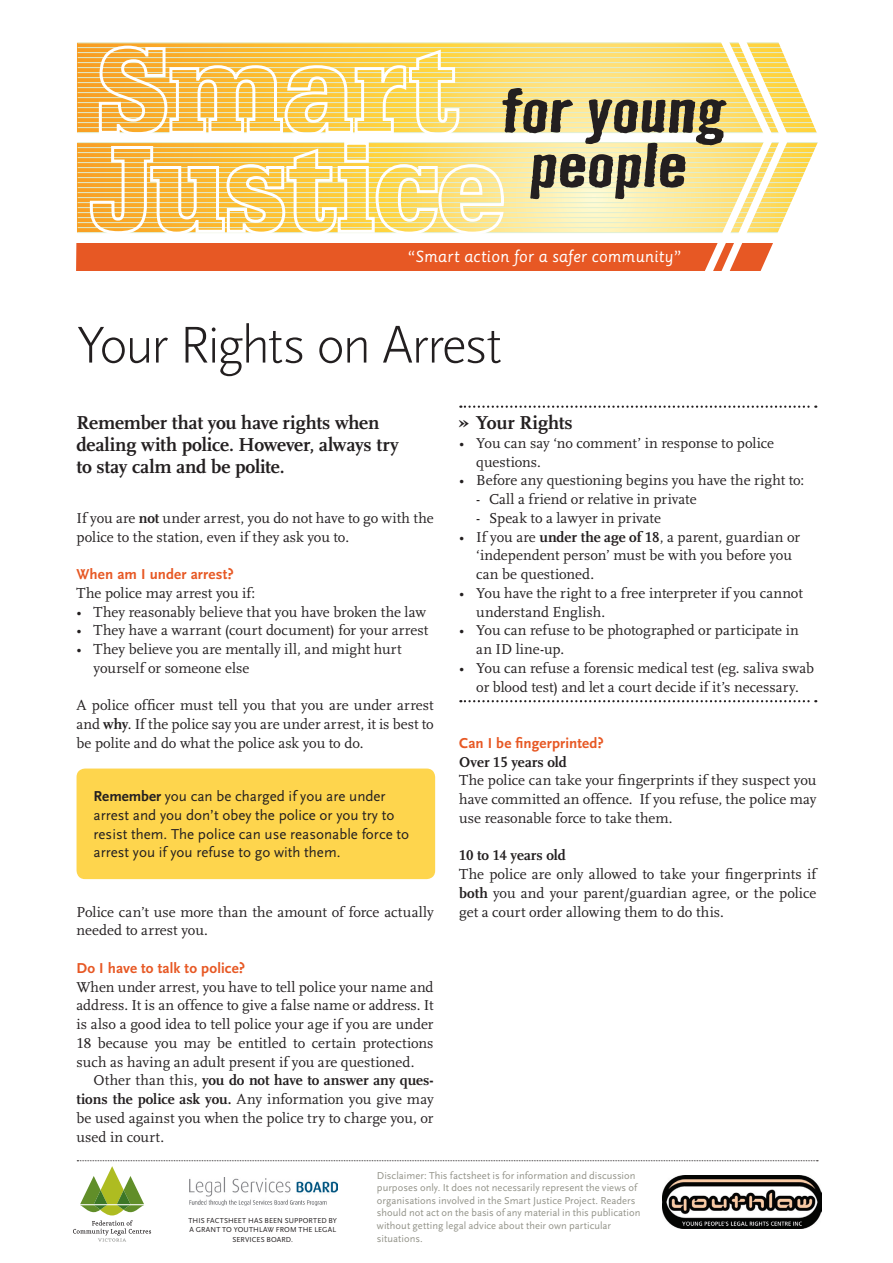
<style>
.page{position:relative;width:893px;height:1263px;background:#fff}
.page>*{position:absolute;margin:0;border:0;box-sizing:border-box;transform-origin:0 0}
.t1{font:300 54px "Scala Sans";letter-spacing:-.04em;color:#231f20}
.t2{font:700 19.5px/21.8px "Scala LF";letter-spacing:-.005em;color:#231f20}
.t3{font:15.75px "Sassoon Primary";letter-spacing:.005em;color:#fff}
.t4{font:15px/18.8px "Scala LF";color:#231f20}
.t5{font:15px/18.8px "Scala Sans";color:#231f20}
.t6{font:700 15px "Scala Sans LF";letter-spacing:.01em;color:#e75824}
.t7{font:700 15px "Scala LF";letter-spacing:-.005em;color:#231f20}
.t8{font:10.5px/12.6px "Scala Sans";color:#94948a}
.t9{font:7.5px/9.6px "Scala Sans";letter-spacing:.015em;color:#231f20;text-align:center}
.s1{font-weight:700}
.s2{font-family:"Scala Sans LF";font-weight:700}
</style>
<div class="page">
<div style="left:77px;top:768px;width:358px;height:111px;background:#fed54d;border-radius:9px"></div>
<svg style="left:460px;top:405px;width:356px;height:3px"></svg>
<svg style="left:460px;top:700px;width:356px;height:2px"></svg>
<div style="left:76px;top:243px;width:756px;height:28px;background:#e75824"></div>
<hr style="left:78px;top:47px;width:754px;height:1px;background:#dfeed2">
<hr style="left:78px;top:52px;width:754px;height:1px;background:#dfeed2">
<hr style="left:78px;top:57px;width:754px;height:1px;background:#dfeed2">
<hr style="left:78px;top:62px;width:754px;height:1px;background:#dfeed2">
<hr style="left:78px;top:67px;width:754px;height:1px;background:#dfeed2">
<hr style="left:78px;top:72px;width:754px;height:1px;background:#dfeed2">
<hr style="left:78px;top:77px;width:754px;height:1px;background:#dfeed2">
<hr style="left:78px;top:82px;width:754px;height:1px;background:#dfeed2">
<hr style="left:78px;top:87px;width:754px;height:1px;background:#dfeed2">
<hr style="left:78px;top:92px;width:754px;height:1px;background:#dfeed2">
<hr style="left:78px;top:97px;width:754px;height:1px;background:#dfeed2">
<hr style="left:78px;top:102px;width:754px;height:1px;background:#dfeed2">
<hr style="left:78px;top:107px;width:754px;height:1px;background:#dfeed2">
<hr style="left:78px;top:112px;width:754px;height:1px;background:#dfeed2">
<hr style="left:78px;top:117px;width:754px;height:1px;background:#dfeed2">
<hr style="left:78px;top:122px;width:754px;height:1px;background:#dfeed2">
<hr style="left:78px;top:127px;width:754px;height:1px;background:#dfeed2">
<hr style="left:78px;top:132px;width:754px;height:1px;background:#dfeed2">
<hr style="left:78px;top:142px;width:754px;height:1px;background:#dfeed2">
<hr style="left:78px;top:147px;width:754px;height:1px;background:#dfeed2">
<hr style="left:78px;top:152px;width:754px;height:1px;background:#dfeed2">
<hr style="left:78px;top:157px;width:754px;height:1px;background:#dfeed2">
<hr style="left:78px;top:162px;width:754px;height:1px;background:#dfeed2">
<hr style="left:78px;top:167px;width:754px;height:1px;background:#dfeed2">
<hr style="left:78px;top:172px;width:754px;height:1px;background:#dfeed2">
<hr style="left:78px;top:177px;width:754px;height:1px;background:#dfeed2">
<hr style="left:78px;top:182px;width:754px;height:1px;background:#dfeed2">
<hr style="left:78px;top:187px;width:754px;height:1px;background:#dfeed2">
<hr style="left:78px;top:192px;width:754px;height:1px;background:#dfeed2">
<hr style="left:78px;top:197px;width:754px;height:1px;background:#dfeed2">
<hr style="left:78px;top:202px;width:754px;height:1px;background:#dfeed2">
<hr style="left:78px;top:207px;width:754px;height:1px;background:#dfeed2">
<hr style="left:78px;top:212px;width:754px;height:1px;background:#dfeed2">
<hr style="left:78px;top:217px;width:754px;height:1px;background:#dfeed2">
<hr style="left:78px;top:222px;width:754px;height:1px;background:#dfeed2">
<hr style="left:78px;top:227px;width:754px;height:1px;background:#dfeed2">
<hr style="left:78px;top:232px;width:754px;height:1px;background:#dfeed2">
<hr style="left:78px;top:42px;width:754px;height:1px;background:#dfeed2">
<svg style="left:88px;top:44px;width:414px;height:189px"></svg>
<svg style="left:502px;top:42px;width:330px;height:229px"></svg>
<svg style="left:73px;top:1160px;width:745px;height:82px"></svg>
<img style="left:662px;top:1175px;width:160px;height:53px">
<img style="left:189px;top:1178px;width:149px;height:28px">
<p class="t3" style="left:407px;top:247px;width:276px">“Smart action for a safer community”</p>
<h1 class="t1" style="left:77px;top:313px;width:427px">Your Rights on Arrest</h1>
<h2 class="t2" style="left:77px;top:412px;width:324px">Remember that you have rights when dealing with police. However, always try to stay calm and be polite.</h2>
<p class="t4" style="left:77px;top:508px;width:359px">If you are <span class="s1">not</span> under arrest, you do not have to go with the police to the station, even if they ask you to.</p>
<p class="t6" style="left:77px;top:565px;width:159px">When am I under arrest?</p>
<p class="t4" style="left:77px;top:583px;width:180px">The police may arrest you if:</p>
<p class="t4" style="left:77px;top:602px;width:351px">• They reasonably believe that you have broken the law</p>
<p class="t4" style="left:77px;top:621px;width:353px">• They have a warrant (court document) for your arrest</p>
<p class="t4" style="left:94px;top:640px;width:309px;text-indent:-17px">• They believe you are mentally ill, and might hurt yourself or someone else</p>
<p class="t4" style="left:77px;top:696px;width:359px;text-align:justify">A police officer must tell you that you are under arrest and <span class="s1">why</span>. If the police say you are under arrest, it is best to be polite and do what the police ask you to do.</p>
<p class="t5" style="left:94px;top:787px;width:317px"><span class="s2">Remember</span> you can be charged if you are under arrest and you don’t obey the police or you try to resist them. The police can use reasonable force to arrest you if you refuse to go with them.</p>
<h2 class="t2" style="left:459px;top:412px;width:115px">» Your Rights</h2>
<p class="t4" style="left:476px;top:433px;width:299px;text-indent:-17px">• You can say ‘no comment’ in response to police questions.</p>
<p class="t4" style="left:459px;top:471px;width:347px">• Before any questioning begins you have the right to:</p>
<p class="t4" style="left:476px;top:490px;width:222px">- Call a friend or relative in private</p>
<p class="t4" style="left:476px;top:508px;width:186px">- Speak to a lawyer in private</p>
<p class="t4" style="left:476px;top:527px;width:325px;text-indent:-17px">• If you are <span class="s1">under the age of 18</span>, a parent, guardian or ‘independent person’ must be with you before you can be questioned.</p>
<p class="t4" style="left:476px;top:583px;width:328px;text-indent:-17px">• You have the right to a free interpreter if you cannot understand English.</p>
<p class="t4" style="left:476px;top:621px;width:324px;text-indent:-17px">• You can refuse to be photographed or participate in an ID line-up.</p>
<p class="t4" style="left:459px;top:658px;width:356px;text-align:center">• You can refuse a forensic medical test (eg. saliva swab or blood test) and let a court decide if it’s necessary.</p>
<p class="t6" style="left:459px;top:734px;width:146px">Can I be fingerprinted?</p>
<p class="t7" style="left:459px;top:753px;width:109px">Over 15 years old</p>
<p class="t4" style="left:459px;top:771px;width:359px;text-align:justify">The police can take your fingerprints if they suspect you have committed an offence. If you refuse, the police may use reasonable force to take them.</p>
<p class="t7" style="left:459px;top:846px;width:108px">10 to 14 years old</p>
<p class="t4" style="left:459px;top:865px;width:359px;text-align:justify">The police are only allowed to take your fingerprints if <span class="s1">both</span> you and your parent/guardian agree, or the police get a court order allowing them to do this.</p>
<p class="t4" style="left:77px;top:902px;width:359px">Police can’t use more than the amount of force actually needed to arrest you.</p>
<p class="t6" style="left:77px;top:959px;width:170px">Do I have to talk to police?</p>
<p class="t4" style="left:77px;top:977px;width:359px;text-align:justify">When under arrest, you have to tell police your name and address. It is an offence to give a false name or address. It is also a good idea to tell police your age if you are under 18 because you may be entitled to certain protections such as having an adult present if you are questioned.</p>
<p class="t4" style="left:77px;top:1071px;width:359px;text-align:justify;text-indent:17px">Other than this, <span class="s1">you do not have to answer any ques&shy;tions the police ask you.</span> Any information you give may be used against you when the police try to charge you, or used in court.</p>
<p class="t9" style="left:188px;top:1215px;width:150px">This factsheet has been supported by a grant to Youthlaw from the Legal<br>Servi ces Board.</p>
<p class="t8" style="left:377px;top:1169px;width:265px">Disclaimer: This factsheet is for information and discussion purposes only. It does not necessarily represent the views of organisations involved in the Smart Justice Project. Readers should not act on the basis of any material in this publication without getting legal advice about their own particular situations.</p>
</div>
